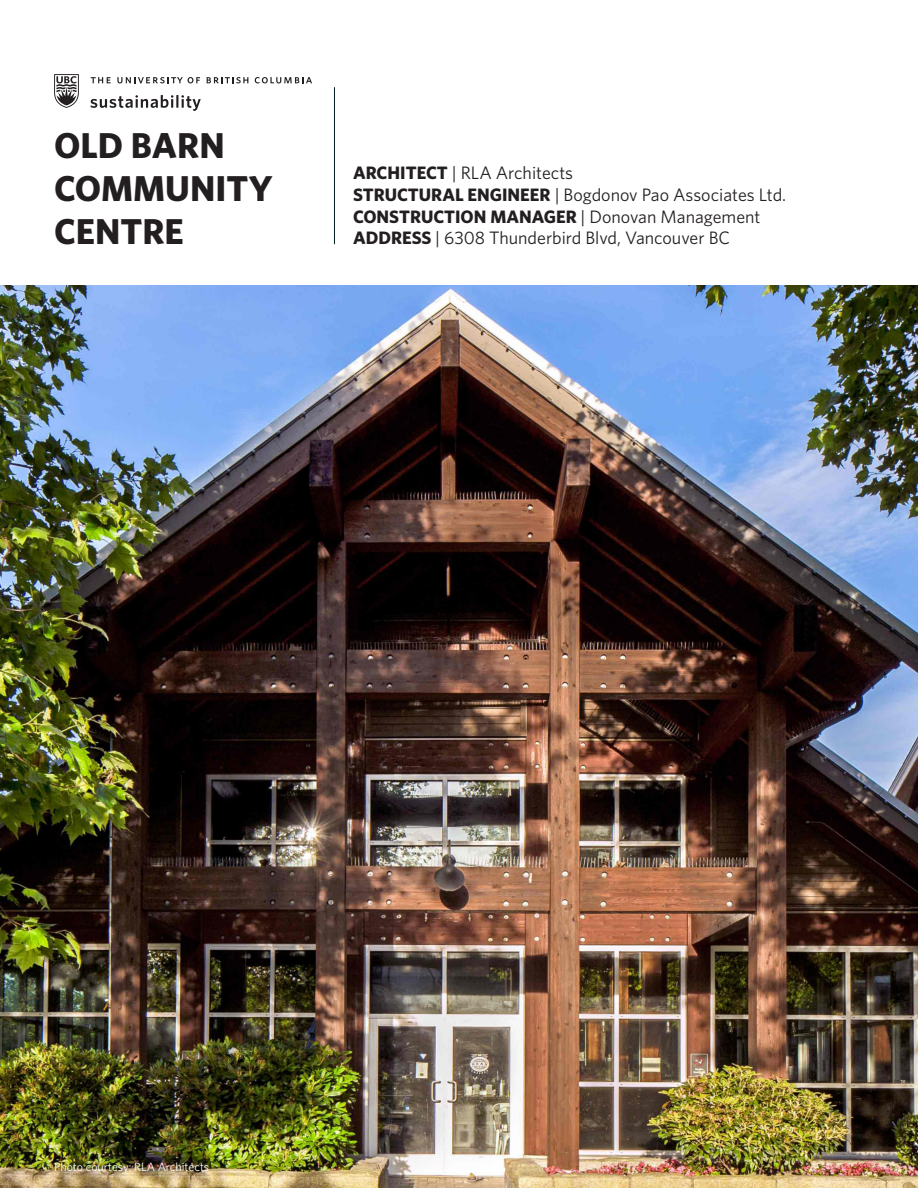
<style>
.page{position:relative;width:918px;height:1188px;background:#fff}
.page>*{position:absolute;margin:0;border:0;box-sizing:border-box;transform-origin:0 0}
.t1{font:700 36px "Whitney";color:#231f20}
.t2{font:18px "Whitney";color:#231f20}
.t3{font:700 18px "Whitney";color:#231f20}
.t4{font:12px "Whitney";color:#fff}
.s1{font-weight:700}
.s2{font-weight:400}
</style>
<div class="page">
<img style="left:0;top:286px;width:918px;height:902px">
<hr style="left:334px;top:87px;width:1px;height:157px;background:#051d1e">
<svg style="left:54px;top:74px;width:25px;height:34px"></svg>
<svg style="left:91px;top:77px;width:20px;height:6px"></svg>
<svg style="left:117px;top:77px;width:83px;height:6px"></svg>
<svg style="left:207px;top:77px;width:41px;height:6px"></svg>
<svg style="left:255px;top:77px;width:57px;height:6px"></svg>
<svg style="left:91px;top:95px;width:110px;height:16px"></svg>
<p class="t1" style="left:54px;top:121px;width:172px">OLD BARN</p>
<p class="t1" style="left:54px;top:164px;width:220px">COMMUNITY</p>
<p class="t1" style="left:54px;top:208px;width:131px">CENTRE</p>
<p class="t2" style="left:353px;top:161px;width:222px"><span class="s1">ARCHITECT</span> | RLA Architects</p>
<p class="t2" style="left:353px;top:183px;width:435px"><span class="s1">STRUCTURAL ENGINEER</span> | Bogdonov Pao Associates Ltd.</p>
<p class="t3" style="left:353px;top:204px;width:409px">CONSTRUCTION MANAGER <span class="s2">| Donovan Management</span></p>
<p class="t2" style="left:353px;top:226px;width:379px"><span class="s1">ADDRESS</span> | 6308 Thunderbird Blvd, Vancouver BC</p>
<p class="t4" style="left:54px;top:1158px;width:157px">Photo courtesy: RLA Architects</p>
</div>
